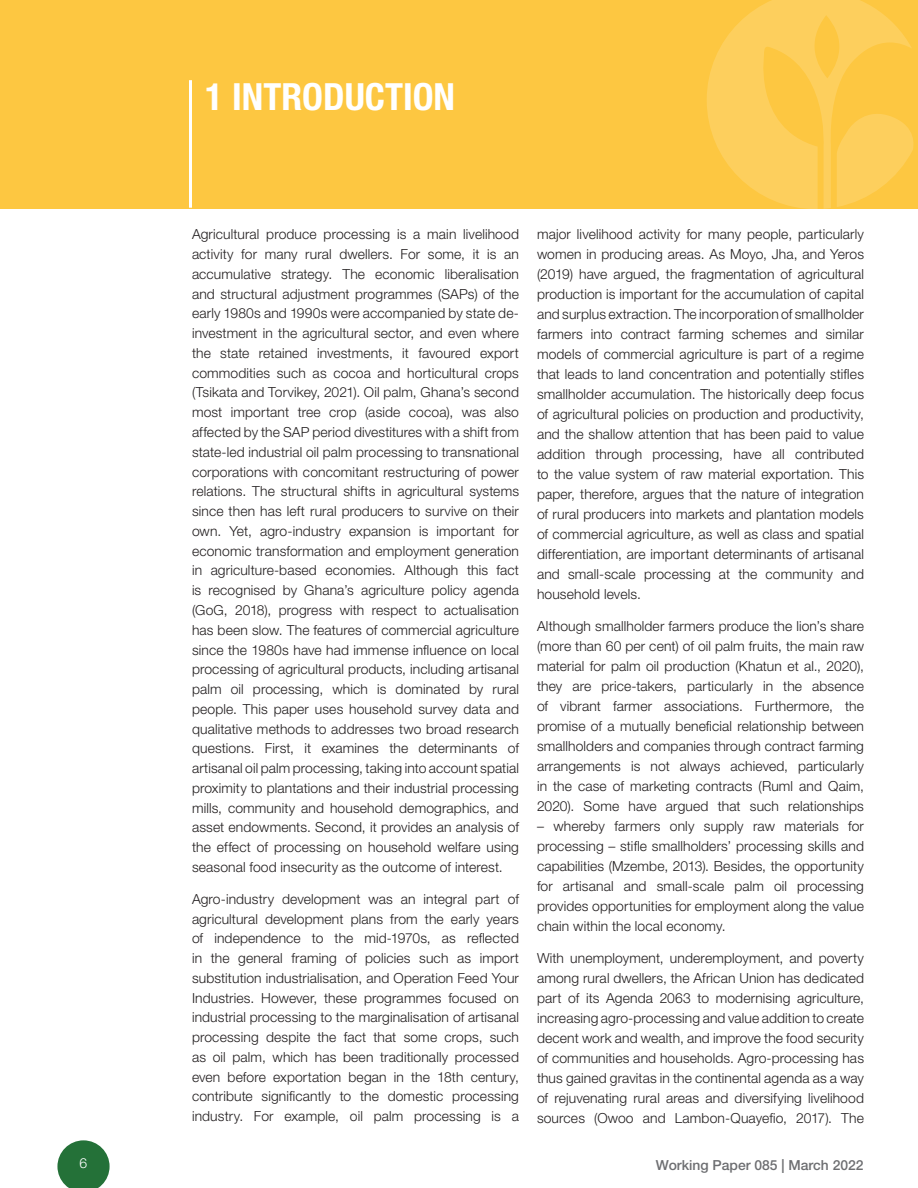
<style>
.page{position:relative;width:918px;height:1188px;background:#fff}
.page>*{position:absolute;margin:0;border:0;box-sizing:border-box;transform-origin:0 0}
.t1{font:700 condensed 37.5px "Helvetica Neue LT Std";color:#fff}
.t2{font:300 13.8px/19.8px "Helvetica Neue LT Std";letter-spacing:.01em;color:#221e1f;text-align:justify}
.t3{font:500 13.8px "Helvetica Neue LT Std";color:#6d6e71}
.t4{font:300 13.8px "Helvetica Neue LT Std";color:#fff}
</style>
<div class="page">
<svg style="left:57px;top:1140px;width:53px;height:48px"></svg>
<div style="left:0;top:0;width:918px;height:209px;background:#fdc741"></div>
<svg style="left:707px;top:0;width:207px;height:209px"></svg>
<hr style="left:189px;top:80px;width:3px;height:128px;background:#fff">
<h1 class="t1" style="left:205px;top:74px;width:251px">1 INTRODUCTION</h1>
<p class="t2" style="left:192px;top:224px;width:329px">Agricultural produce processing is a main livelihood activity for many rural dwellers. For some, it is an accumulative strategy. The economic liberalisation and structural adjustment programmes (SAPs) of the early 1980s and 1990s were accompanied by state de&shy;investment in the agricultural sector, and even where the state retained investments, it favoured export commodities such as cocoa and horticultural crops (Tsikata and Torvikey, 2021). Oil palm, Ghana’s second most important tree crop (aside cocoa), was also affected by the SAP period divestitures with a shift from state-led industrial oil palm processing to transnational corporations with concomitant restructuring of power relations. The structural shifts in agricultural systems since then has left rural producers to survive on their own. Yet, agro-industry expansion is important for economic transformation and employment generation in agriculture-based economies. Although this fact is recognised by Ghana’s agriculture policy agenda (GoG, 2018), progress with respect to actualisation has been slow. The features of commercial agriculture since the 1980s have had immense influence on local processing of agricultural products, including artisanal palm oil processing, which is dominated by rural people. This paper uses household survey data and qualitative methods to addresses two broad research questions. First, it examines the determinants of artisanal oil palm processing, taking into account spatial proximity to plantations and their industrial processing mills, community and household demographics, and asset endowments. Second, it provides an analysis of the effect of processing on household welfare using seasonal food insecurity as the outcome of interest.</p>
<p class="t2" style="left:192px;top:889px;width:329px">Agro-industry development was an integral part of agricultural development plans from the early years of independence to the mid-1970s, as reflected in the general framing of policies such as import substitution industrialisation, and Operation Feed Your Industries. However, these programmes focused on industrial processing to the marginalisation of artisanal processing despite the fact that some crops, such as oil palm, which has been traditionally processed even before exportation began in the 18th century, contribute significantly to the domestic processing industry. For example, oil palm processing is a</p>
<p class="t2" style="left:537px;top:224px;width:329px">major livelihood activity for many people, particularly women in producing areas. As Moyo, Jha, and Yeros (2019) have argued, the fragmentation of agricultural production is important for the accumulation of capital and surplus extraction. The incorporation of smallholder farmers into contract farming schemes and similar models of commercial agriculture is part of a regime that leads to land concentration and potentially stifles smallholder accumulation. The historically deep focus of agricultural policies on production and productivity, and the shallow attention that has been paid to value addition through processing, have all contributed to the value system of raw material exportation. This paper, therefore, argues that the nature of integration of rural producers into markets and plantation models of commercial agriculture, as well as class and spatial differentiation, are important determinants of artisanal and small-scale processing at the community and household levels.</p>
<p class="t2" style="left:537px;top:616px;width:329px">Although smallholder farmers produce the lion’s share (more than 60 per cent) of oil palm fruits, the main raw material for palm oil production (Khatun et al., 2020), they are price-takers, particularly in the absence of vibrant farmer associations. Furthermore, the promise of a mutually beneficial relationship between smallholders and companies through contract farming arrangements is not always achieved, particularly in the case of marketing contracts (Ruml and Qaim, 2020). Some have argued that such relationships</p>
<p class="t2" style="left:537px;top:816px;width:329px">– whereby farmers only supply raw materials for processing – stifle smallholders’ processing skills and capabilities (Mzembe, 2013). Besides, the opportunity for artisanal and small-scale palm oil processing provides opportunities for employment along the value chain within the local economy.</p>
<p class="t2" style="left:537px;top:948px;width:329px">With unemployment, underemployment, and poverty among rural dwellers, the African Union has dedicated part of its Agenda 2063 to modernising agriculture, increasing agro-processing and value addition to create decent work and wealth, and improve the food security of communities and households. Agro-processing has thus gained gravitas in the continental agenda as a way of rejuvenating rural areas and diversifying livelihood sources (Owoo and Lambon-Quayefio, 2017). The</p>
<p class="t4" style="left:80px;top:1155px;width:9px">6</p>
<p class="t3" style="left:656px;top:1156px;width:209px">Working Paper 085 | March 2022</p>
</div>
